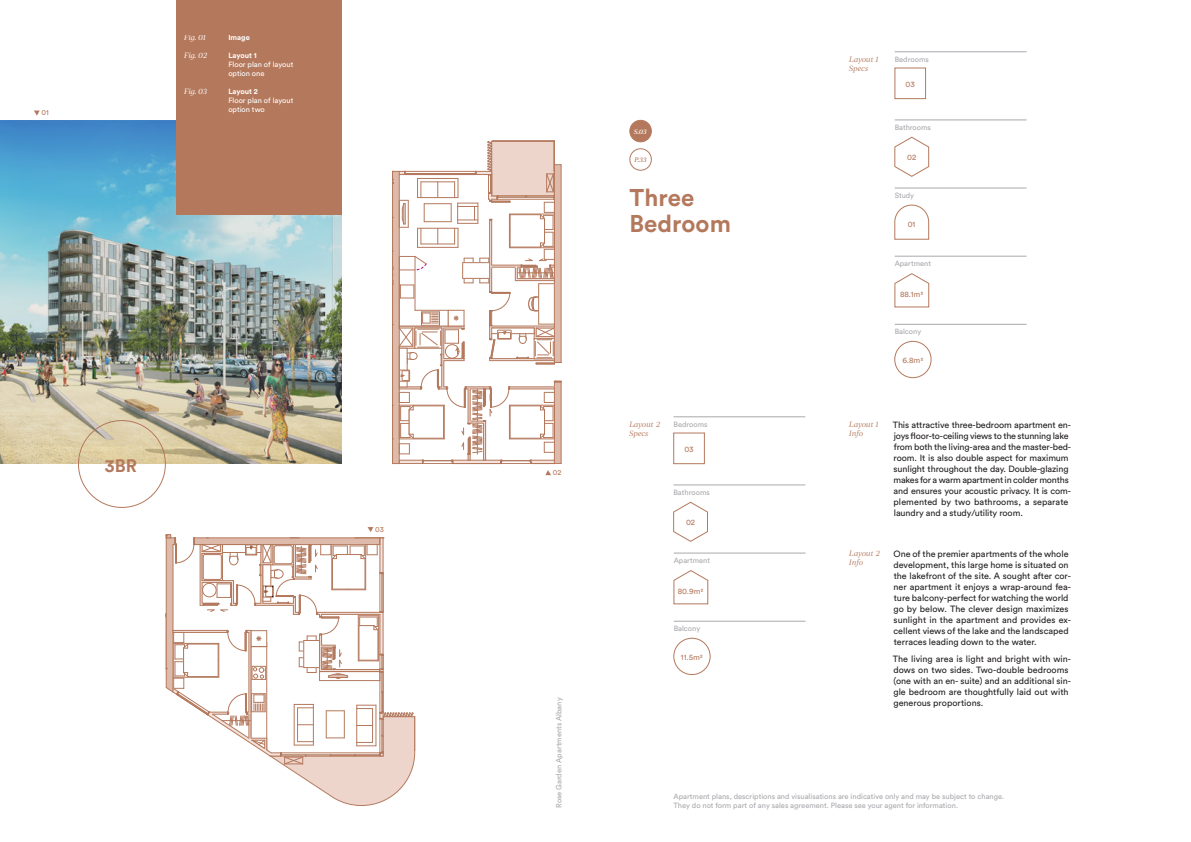
<style>
.page{position:relative;width:1191px;height:842px;background:#fff}
.page>*{position:absolute;margin:0;border:0;box-sizing:border-box;transform-origin:0 0}
.Heading_24_26{font:700 24px "Circular Std";color:#b4795d}
.Heading_24_26-2{font:700 18px "Circular Std";color:#b4795d}
.Body_copy__Section_3{font:9px/11px "Circular Std";color:#231f20}
.Heading_24_26-3{font:8px "Circular Std";color:#b4795d}
.Small_text__7_5_9{font:7.5px/9px "Circular Std";color:#a8a9ad}
.Heading_24_26-4{font:7.5px/9px "Circular Std";color:#fff}
.Heading_24_26-5{font:italic 7.5px "Tabac G2";color:#b4795d}
.Heading_24_26-6{font:7.5px "Circular Std";color:#a8a9ad}
.Heading_24_26-7{font:italic 7.5px "Tabac G2";color:#fff}
.Heading_24_26-8{font:7.5px "Circular Std";color:#b4795d}
.Heading_24_26-9{font:700 7.5px "Circular Std";color:#fff}
.Heading_24_26-10{font:italic 500 6.5px "Tabac G2";color:#b4795d}
.Heading_24_26-11{font:italic 500 6.5px "Tabac G2";color:#fff}
.s1{font-weight:700}
</style>
<div class="page">
<img style="left:0;top:120px;width:342px;height:344px">
<svg style="left:34px;top:111px;width:6px;height:4px"></svg>
<svg style="left:165px;top:527px;width:250px;height:279px"></svg>
<svg style="left:545px;top:470px;width:6px;height:5px"></svg>
<div style="left:629px;top:148px;width:22px;height:23px;border:1px solid #b4795d;border-radius:50%"></div>
<div style="left:630px;top:120px;width:21px;height:22px;background:#b4795d;border-radius:50%"></div>
<div style="left:629px;top:120px;width:22px;height:22px;border:1px solid #b4795d;border-radius:50%"></div>
<hr style="left:493px;top:140px;width:61px;height:1px;background:#b4795d">
<hr style="left:561px;top:165px;width:1px;height:197px;background:#b4795d">
<hr style="left:561px;top:381px;width:1px;height:83px;background:#b4795d">
<svg style="left:392px;top:141px;width:169px;height:323px"></svg>
<svg style="left:894px;top:204px;width:35px;height:36px"></svg>
<hr style="left:894px;top:51px;width:132px;height:1px;background:#a8a9ad">
<hr style="left:894px;top:120px;width:132px;height:1px;background:#a8a9ad">
<svg style="left:894px;top:136px;width:35px;height:41px"></svg>
<hr style="left:894px;top:188px;width:132px;height:1px;background:#a8a9ad">
<hr style="left:894px;top:256px;width:132px;height:1px;background:#a8a9ad">
<hr style="left:894px;top:324px;width:132px;height:1px;background:#a8a9ad">
<svg style="left:894px;top:273px;width:35px;height:35px"></svg>
<div style="left:894px;top:341px;width:37px;height:37px;border:1px solid #b4795d;border-radius:50%"></div>
<div style="left:894px;top:68px;width:32px;height:31px;border:1px solid #b4795d"></div>
<div style="left:176px;top:26px;width:166px;height:189px;background:#b4795d"></div>
<div style="left:176px;top:0;width:166px;height:34px;background:#b4795d"></div>
<hr style="left:673px;top:416px;width:132px;height:1px;background:#a8a9ad">
<hr style="left:673px;top:485px;width:132px;height:1px;background:#a8a9ad">
<svg style="left:673px;top:501px;width:35px;height:41px"></svg>
<div style="left:673px;top:433px;width:31px;height:31px;border:1px solid #b4795d"></div>
<hr style="left:673px;top:553px;width:132px;height:1px;background:#a8a9ad">
<hr style="left:673px;top:621px;width:132px;height:1px;background:#a8a9ad">
<svg style="left:673px;top:570px;width:35px;height:34px"></svg>
<div style="left:673px;top:638px;width:37px;height:37px;border:1px solid #b4795d;border-radius:50%"></div>
<p class="Heading_24_26-8" style="left:42px;top:108px;width:9px">01</p>
<p class="Heading_24_26-7" style="left:184px;top:32px;width:23px">Fig. 01</p>
<p class="Heading_24_26-9" style="left:228px;top:33px;width:23px">Image</p>
<p class="Heading_24_26-7" style="left:184px;top:50px;width:24px">Fig. 02</p>
<p class="Heading_24_26-4" style="left:228px;top:51px;width:67px"><span class="s1">Layout 1<br></span>Floor plan of layout option one</p>
<p class="Heading_24_26-7" style="left:184px;top:86px;width:24px">Fig. 03</p>
<p class="Heading_24_26-4" style="left:228px;top:87px;width:67px"><span class="s1">Layout 2<br></span>Floor plan of layout option two</p>
<p class="Heading_24_26-2" style="left:105px;top:454px;width:34px">3BR</p>
<p class="Heading_24_26-8" style="left:375px;top:525px;width:10px">03</p>
<p class="Heading_24_26-8" style="left:553px;top:468px;width:10px">02</p>
<p class="Heading_24_26-6" style="left:554px;top:808px;width:112px;rotate:-90deg">Rose Garden Apartments Albany</p>
<p class="Heading_24_26-11" style="left:634px;top:127px;width:14px">S.03</p>
<p class="Heading_24_26-10" style="left:634px;top:155px;width:14px">P.33</p>
<p class="Heading_24_26" style="left:629px;top:182px;width:66px">Three</p>
<p class="Heading_24_26" style="left:629px;top:208px;width:103px">Bedroom</p>
<p class="Heading_24_26-5" style="left:629px;top:419px;width:32px">Layout 2</p>
<p class="Heading_24_26-5" style="left:629px;top:428px;width:20px">Specs</p>
<p class="Small_text__7_5_9" style="left:673px;top:420px;width:36px">Bedrooms</p>
<p class="Heading_24_26-3" style="left:684px;top:444px;width:11px">03</p>
<p class="Small_text__7_5_9" style="left:673px;top:488px;width:38px">Bathrooms</p>
<p class="Heading_24_26-3" style="left:686px;top:517px;width:11px">02</p>
<p class="Small_text__7_5_9" style="left:673px;top:556px;width:38px">Apartment</p>
<p class="Heading_24_26-3" style="left:678px;top:586px;width:27px">80.9m2</p>
<p class="Small_text__7_5_9" style="left:673px;top:624px;width:28px">Balcony</p>
<p class="Heading_24_26-3" style="left:681px;top:652px;width:24px">11.5m2</p>
<p class="Heading_24_26-5" style="left:849px;top:54px;width:31px">Layout 1</p>
<p class="Heading_24_26-5" style="left:849px;top:63px;width:20px">Specs</p>
<p class="Small_text__7_5_9" style="left:894px;top:55px;width:36px">Bedrooms</p>
<p class="Heading_24_26-3" style="left:905px;top:79px;width:11px">03</p>
<p class="Small_text__7_5_9" style="left:894px;top:123px;width:38px">Bathrooms</p>
<p class="Heading_24_26-3" style="left:907px;top:152px;width:11px">02</p>
<p class="Small_text__7_5_9" style="left:894px;top:191px;width:21px">Study</p>
<p class="Heading_24_26-3" style="left:907px;top:219px;width:9px">01</p>
<p class="Small_text__7_5_9" style="left:894px;top:259px;width:38px">Apartment</p>
<p class="Heading_24_26-3" style="left:900px;top:289px;width:25px">88.1m2</p>
<p class="Small_text__7_5_9" style="left:894px;top:327px;width:28px">Balcony</p>
<p class="Heading_24_26-3" style="left:902px;top:355px;width:23px">6.8m2</p>
<p class="Heading_24_26-5" style="left:849px;top:419px;width:31px">Layout 1</p>
<p class="Heading_24_26-5" style="left:849px;top:428px;width:15px">Info</p>
<p class="Body_copy__Section_3" style="left:892px;top:419px;width:180px">This attractive three-bedroom apartment en&shy;joys floor-to-ceiling views to the stunning lake from both the living-area and the master-bed&shy;room. It is also double aspect for maximum sunlight throughout the day. Double-glazing makes for a warm apartment in colder months and ensures your acoustic privacy. It is com&shy;plemented by two bathrooms, a separate laundry and a study/utility room.</p>
<p class="Heading_24_26-5" style="left:849px;top:548px;width:32px">Layout 2</p>
<p class="Heading_24_26-5" style="left:849px;top:557px;width:15px">Info</p>
<p class="Body_copy__Section_3" style="left:893px;top:548px;width:179px">One of the premier apartments of the whole development, this large home is situated on the lakefront of the site. A sought after cor&shy;ner apartment it enjoys a wrap-around fea&shy;ture balcony-perfect for watching the world go by below. The clever design maximizes sunlight in the apartment and provides ex&shy;cellent views of the lake and the landscaped terraces leading down to the water.</p>
<p class="Body_copy__Section_3" style="left:892px;top:653px;width:180px">The living area is light and bright with win&shy;dows on two sides. Two-double bedrooms (one with an en- suite) and an additional sin&shy;gle bedroom are thoughtfully laid out with generous proportions.</p>
<p class="Small_text__7_5_9" style="left:673px;top:792px;width:332px">Apartment plans, descriptions and visualisations are indicative only and may be subject to change.<br>They do not form part of any sales agreement. Please see your agent for information.</p>
</div>
